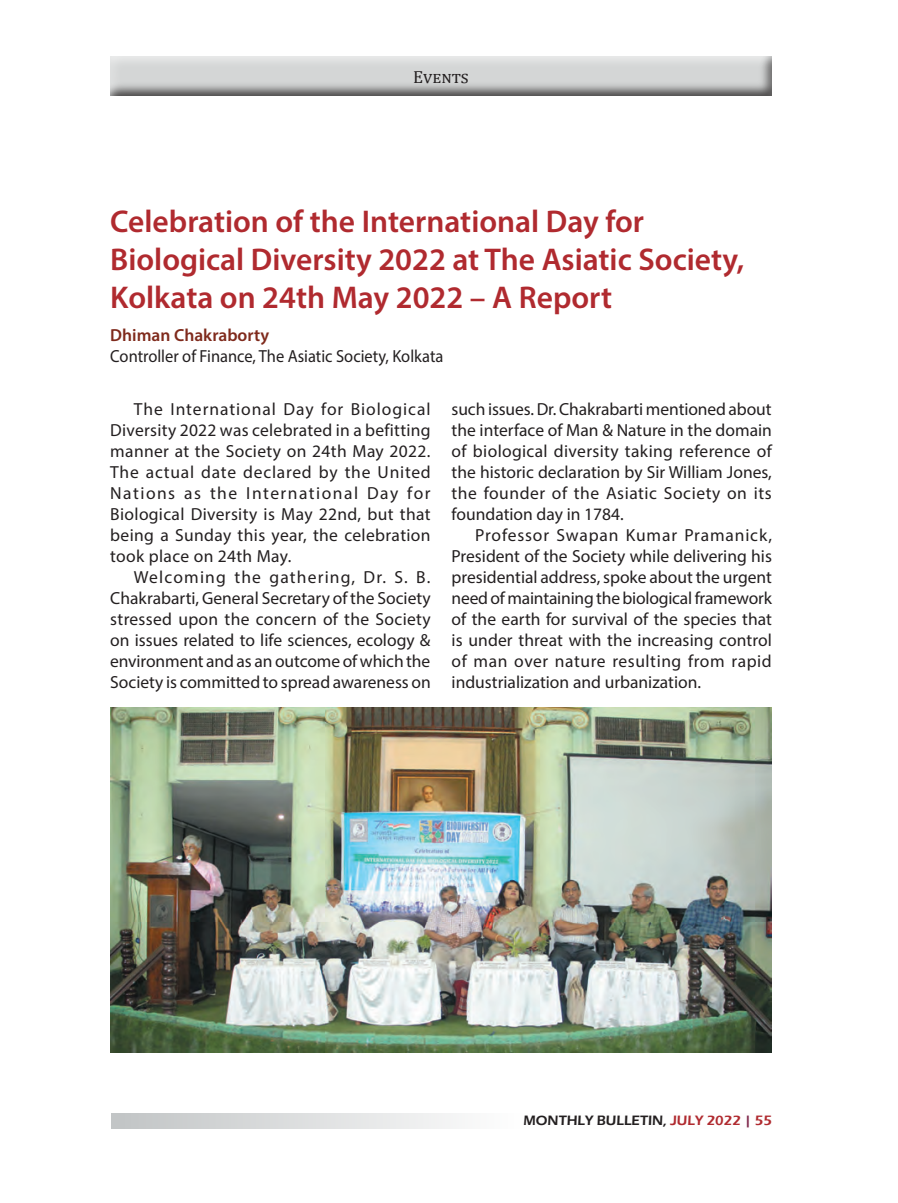
<style>
.page{position:relative;width:898px;height:1203px;background:#fff}
.page>*{position:absolute;margin:0;border:0;box-sizing:border-box;transform-origin:0 0}
.t1{font:600 31.5px/37.8px "Myriad Pro";color:#b02a2f}
.t2{font:17.5px/21px "Myriad Pro";color:#231f20;text-align:justify}
.t3{font:17.5px "Myriad Pro";color:#231f20;scale:.94 1}
.t4{font:600 17.5px "Myriad Pro";color:#7f2a1c}
.t5{font:17.5px "Cambria";color:#231f20}
.t6{font:600 14px "Eras ITC";color:#231f20}
.t7{font:600 14px "Eras ITC";color:#b02a2f}
.s1{color:#b02a2f}
.s2{color:#812a4d}
</style>
<div class="page">
<div style="left:110px;top:55px;width:665px;height:44px;background:#231f20;opacity:.75"></div>
<div style="left:111px;top:1112px;width:660px;height:16px;background:linear-gradient(to right,#cacccd,#fff)"></div>
<img style="left:110px;top:707px;width:662px;height:345px">
<p class="t5" style="left:413px;top:67px;width:57px">Events</p>
<h1 class="t1" style="left:110px;top:202px;width:635px">Celebration of the International Day for<br>Biological Diversity 2022 at The Asiatic Society,<br>Kolkata on 24th May 2022 – A Report</h1>
<p class="t4" style="left:110px;top:324px;width:160px">Dhiman Chakraborty</p>
<p class="t3" style="left:110px;top:345px;width:356px">Controller of Finance, The Asiatic Society, Kolkata</p>
<p class="t2" style="left:110px;top:398px;width:322px;text-indent:24px">The International Day for Biological Diversity 2022 was celebrated in a befitting manner at the Society on 24th May 2022.<br>The actual date declared by the United Nations as the International Day for Biological Diversity is May 22nd, but that being a Sunday this year, the celebration took place on 24th May.</p>
<p class="t2" style="left:110px;top:566px;width:322px;text-indent:24px">Welcoming the gathering, Dr. S. B.<br>Chakrabarti, General Secretary of the Society stressed upon the concern of the Society on issues related to life sciences, ecology &amp; environment and as an outcome of which the Society is committed to spread awareness on</p>
<p class="t2" style="left:451px;top:398px;width:322px">such issues. Dr. Chakrabarti mentioned about the interface of Man &amp; Nature in the domain of biological diversity taking reference of the historic declaration by Sir William Jones, the founder of the Asiatic Society on its foundation day in 1784.</p>
<p class="t2" style="left:451px;top:524px;width:322px;text-indent:24px">Professor Swapan Kumar Pramanick, President of the Society while delivering his presidential address, spoke about the urgent need of maintaining the biological framework of the earth for survival of the species that is under threat with the increasing control of man over nature resulting from rapid industrialization and urbanization.</p>
<p class="t6" style="left:523px;top:1112px;width:163px">MONTHLY BULLETIN, <span class="s1">JULY</span></p>
<p class="t7" style="left:707px;top:1112px;width:67px">2022 <span class="s2">|</span> 55</p>
</div>
